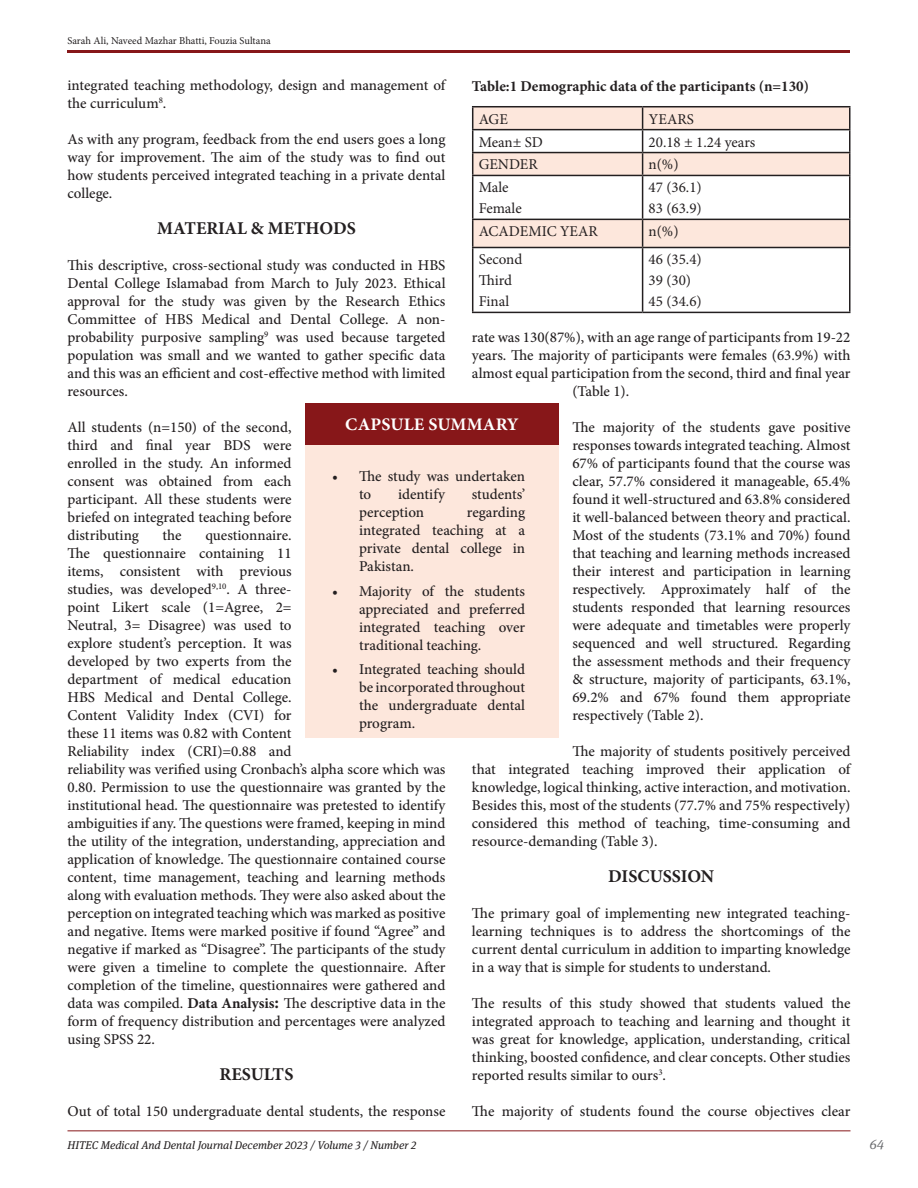
<style>
.page{position:relative;width:918px;height:1188px;background:#fff}
.page>*{position:absolute;margin:0;border:0;box-sizing:border-box;transform-origin:0 0}
.t1{font:700 18px "Minion Pro";color:#231f20}
.t2{font:700 17.7px "Minion Pro";letter-spacing:.01em;color:#fff}
.t3{font:500 15px/18px "Minion Pro";color:#231f20;text-align:justify}
.t4{font:15px "Minion Pro";color:#231f20}
.t5{font:700 15px "Minion Pro";color:#231f20}
.t6{font:italic 13.5px "Meta Serif Lf";color:#6c6d70}
.t7{font:italic 11.25px "Meta Serif Lf";color:#231f20}
.t8{font:10.5px "Minion Pro";letter-spacing:-.005em;color:#231f20}
.s1{font-weight:400}
.s2{font-weight:700}
.s3{font-weight:700;font-size:18px}
</style>
<div class="page">
<hr style="left:68px;top:1130px;width:782px;height:1px;background:#871719">
<hr style="left:68px;top:50px;width:782px;height:2px;background:#871719">
<svg style="left:473px;top:107px;width:376px;height:140px;fill:#fde7dc"></svg>
<hr style="left:472px;top:106px;width:171px;height:1px;background:#231f20">
<hr style="left:643px;top:106px;width:207px;height:1px;background:#231f20">
<hr style="left:472px;top:129px;width:171px;height:1px;background:#231f20">
<hr style="left:643px;top:129px;width:207px;height:1px;background:#231f20">
<hr style="left:472px;top:152px;width:171px;height:1px;background:#231f20">
<svg style="left:472px;top:107px;width:1px;height:68px"></svg>
<hr style="left:643px;top:152px;width:207px;height:1px;background:#231f20">
<svg style="left:642px;top:107px;width:1px;height:68px"></svg>
<svg style="left:849px;top:107px;width:1px;height:68px"></svg>
<hr style="left:472px;top:175px;width:171px;height:1px;background:#231f20">
<hr style="left:472px;top:176px;width:1px;height:43px;background:#231f20">
<hr style="left:643px;top:175px;width:207px;height:1px;background:#231f20">
<hr style="left:642px;top:176px;width:1px;height:43px;background:#231f20">
<hr style="left:849px;top:176px;width:1px;height:43px;background:#231f20">
<hr style="left:472px;top:219px;width:171px;height:1px;background:#231f20">
<svg style="left:472px;top:220px;width:1px;height:27px"></svg>
<hr style="left:643px;top:219px;width:207px;height:1px;background:#231f20">
<svg style="left:642px;top:220px;width:1px;height:27px"></svg>
<svg style="left:849px;top:220px;width:1px;height:27px"></svg>
<hr style="left:472px;top:247px;width:171px;height:1px;background:#231f20">
<hr style="left:472px;top:248px;width:1px;height:64px;background:#231f20">
<hr style="left:643px;top:247px;width:207px;height:1px;background:#231f20">
<hr style="left:642px;top:248px;width:1px;height:64px;background:#231f20">
<hr style="left:849px;top:248px;width:1px;height:64px;background:#231f20">
<hr style="left:472px;top:312px;width:171px;height:1px;background:#231f20">
<hr style="left:643px;top:312px;width:207px;height:1px;background:#231f20">
<div style="left:305px;top:404px;width:254px;height:41px;background:#871719"></div>
<div style="left:305px;top:445px;width:254px;height:293px;background:#fde7dc"></div>
<p class="t8" style="left:68px;top:33px;width:205px">Sarah Ali, Naveed Mazhar Bhatti, Fouzia Sultana</p>
<p class="t3" style="left:68px;top:76px;width:379px">integrated teaching methodology, design and management of the curriculum<sup>8</sup>.</p>
<p class="t3" style="left:68px;top:130px;width:380px">As with any program, feedback from the end users goes a long way for improvement. The aim of the study was to find out how students perceived integrated teaching in a private dental college.</p>
<p class="t1" style="left:157px;top:216px;width:200px">MATERIAL &amp; METHODS</p>
<p class="t3" style="left:68px;top:256px;width:380px">This descriptive, cross-sectional study was conducted in HBS Dental College Islamabad from March to July 2023. Ethical approval for the study was given by the Research Ethics Committee of HBS Medical and Dental College. A non&shy;probability purposive sampling<sup>9</sup> was used because targeted population was small and we wanted to gather specific data and this was an efficient and cost-effective method with limited resources.</p>
<p class="t3" style="left:68px;top:418px;width:226px">All students (n=150) of the second, third and final year BDS were enrolled in the study. An informed consent was obtained from each participant. All these students were briefed on integrated teaching before distributing</p>
<p class="t5" style="left:472px;top:75px;width:339px">Table:1 Demographic data of the participants (n=130)</p>
<p class="t4" style="left:479px;top:109px;width:31px">AGE</p>
<p class="t4" style="left:649px;top:109px;width:47px">YEARS</p>
<p class="t4" style="left:479px;top:132px;width:66px">Mean± SD</p>
<p class="t4" style="left:649px;top:132px;width:108px">20.18 ± 1.24 years</p>
<p class="t4" style="left:479px;top:155px;width:61px">GENDER</p>
<p class="t4" style="left:649px;top:155px;width:31px">n(%)</p>
<p class="t4" style="left:479px;top:178px;width:31px">Male</p>
<p class="t4" style="left:479px;top:199px;width:45px">Female</p>
<p class="t4" style="left:649px;top:178px;width:55px">47 (36.1)</p>
<p class="t4" style="left:649px;top:199px;width:55px">83 (63.9)</p>
<p class="t4" style="left:479px;top:221px;width:121px">ACADEMIC YEAR</p>
<p class="t4" style="left:649px;top:221px;width:31px">n(%)</p>
<p class="t4" style="left:479px;top:250px;width:45px">Second</p>
<p class="t4" style="left:479px;top:271px;width:35px">Third</p>
<p class="t4" style="left:479px;top:292px;width:32px">Final</p>
<p class="t4" style="left:649px;top:250px;width:55px">46 (35.4)</p>
<p class="t4" style="left:649px;top:271px;width:44px">39 (30)</p>
<p class="t4" style="left:649px;top:292px;width:55px">45 (34.6)</p>
<p class="t3" style="left:472px;top:328px;width:380px">rate was 130(87%), with an age range of participants from 19-22</p>
<p class="t3" style="left:472px;top:346px;width:380px">years. The majority of participants were females (<span class="s1">63.9</span>%) with</p>
<p class="t3" style="left:472px;top:364px;width:380px">almost equal participation from the second, third and final year</p>
<p class="t3" style="left:572px;top:382px;width:58px">(Table 1).</p>
<p class="t3" style="left:572px;top:418px;width:280px">The majority of the students gave positive responses towards integrated teaching. Almost 67% of participants found that the course was clear, 57.7% considered it manageable, 65.4% found it well-structured and 63.8% considered it well-balanced between theory and practical.<br>Most of the students (73.1% and 70%) found that teaching and learning methods increased their interest and participation in learning respectively. Approximately half of the students responded that learning resources were adequate and timetables were properly sequenced and well structured. Regarding the assessment methods and their frequency &amp; structure, majority of participants, 63.1%, 69.2% and 67% found them appropriate respectively (Table 2).</p>
<p class="t3" style="left:472px;top:742px;width:380px;text-indent:100px">The majority of students positively perceived that integrated teaching improved their application of knowledge, logical thinking, active interaction, and motivation.<br>Besides this, most of the students (77.7% and 75% respectively) considered this method of teaching, time-consuming and resource-demanding (Table 3).</p>
<p class="t1" style="left:608px;top:864px;width:108px">DISCUSSION</p>
<p class="t3" style="left:472px;top:904px;width:380px">The primary goal of implementing new integrated teaching&shy;learning techniques is to address the shortcomings of the current dental curriculum in addition to imparting knowledge in a way that is simple for students to understand.</p>
<p class="t3" style="left:472px;top:994px;width:380px">The results of this study showed that students valued the integrated approach to teaching and learning and thought it was great for knowledge, application, understanding, critical thinking, boosted confidence, and clear concepts. Other studies reported results similar to ours<sup>3</sup>.</p>
<p class="t3" style="left:472px;top:1102px;width:380px">The majority of students found the course objectives clear</p>
<p class="t2" style="left:345px;top:412px;width:175px">CAPSULE SUMMARY</p>
<p class="t3" style="left:359px;top:467px;width:168px;text-indent:-27px">• The study was undertaken to</p>
<p class="t3" style="left:398px;top:485px;width:48px">identify</p>
<p class="t3" style="left:472px;top:485px;width:55px">students’</p>
<p class="t3" style="left:359px;top:503px;width:67px">perception</p>
<p class="t3" style="left:359px;top:503px;width:168px;text-indent:108px">regarding integrated teaching at a private dental college in Pakistan.</p>
<p class="t3" style="left:359px;top:582px;width:168px;text-indent:-27px">• Majority of the students appreciated and preferred integrated teaching over traditional teaching.</p>
<p class="t3" style="left:359px;top:661px;width:168px;text-indent:-27px">• Integrated teaching should be incorporated throughout the undergraduate dental program.</p>
<p class="t3" style="left:163px;top:526px;width:21px">the</p>
<p class="t3" style="left:68px;top:526px;width:380px;text-align:left;text-indent:138px">questionnaire.<br>The questionnaire containing 11<br>items, consistent with previous<br>studies, was developed<sup>9,10</sup>. A three-<br>point Likert scale (1=Agree, 2=<br>Neutral, 3= Disagree) was used to<br>explore student’s perception. It was<br>developed by two experts from the<br>department of medical education<br>HBS Medical and Dental College.<br>Content Validity Index (CVI) for<br>these 11 items was 0.82 with Content<br>Reliability index (CRI)=0.88 and<br>reliability was verified using Cronbach’s alpha score which was 0.80. Permission to use the questionnaire was granted by the institutional head. The questionnaire was pretested to identify ambiguities if any. The questions were framed, keeping in mind the utility of the integration, understanding, appreciation and application of knowledge. The questionnaire contained course content, time management, teaching and learning methods along with evaluation methods. They were also asked about the perception on integrated teaching which was marked as positive and negative. Items were marked positive if found “Agree” and negative if marked as “Disagree”. The participants of the study were given a timeline to complete the questionnaire. After completion of the timeline, questionnaires were gathered and data was compiled. <span class="s2">Data Analysis</span><span class="s3">:</span> The descriptive data in the form of frequency distribution and percentages were analyzed using SPSS 22.</p>
<p class="t1" style="left:220px;top:1062px;width:75px">RESULTS</p>
<p class="t3" style="left:68px;top:1102px;width:380px">Out of total 150 undergraduate dental students, the response</p>
<p class="t7" style="left:68px;top:1136px;width:350px">HITEC Medical And Dental Journal December 2023 / Volume 3 / Number 2</p>
<p class="t6" style="left:869px;top:1133px;width:16px">64</p>
</div>
